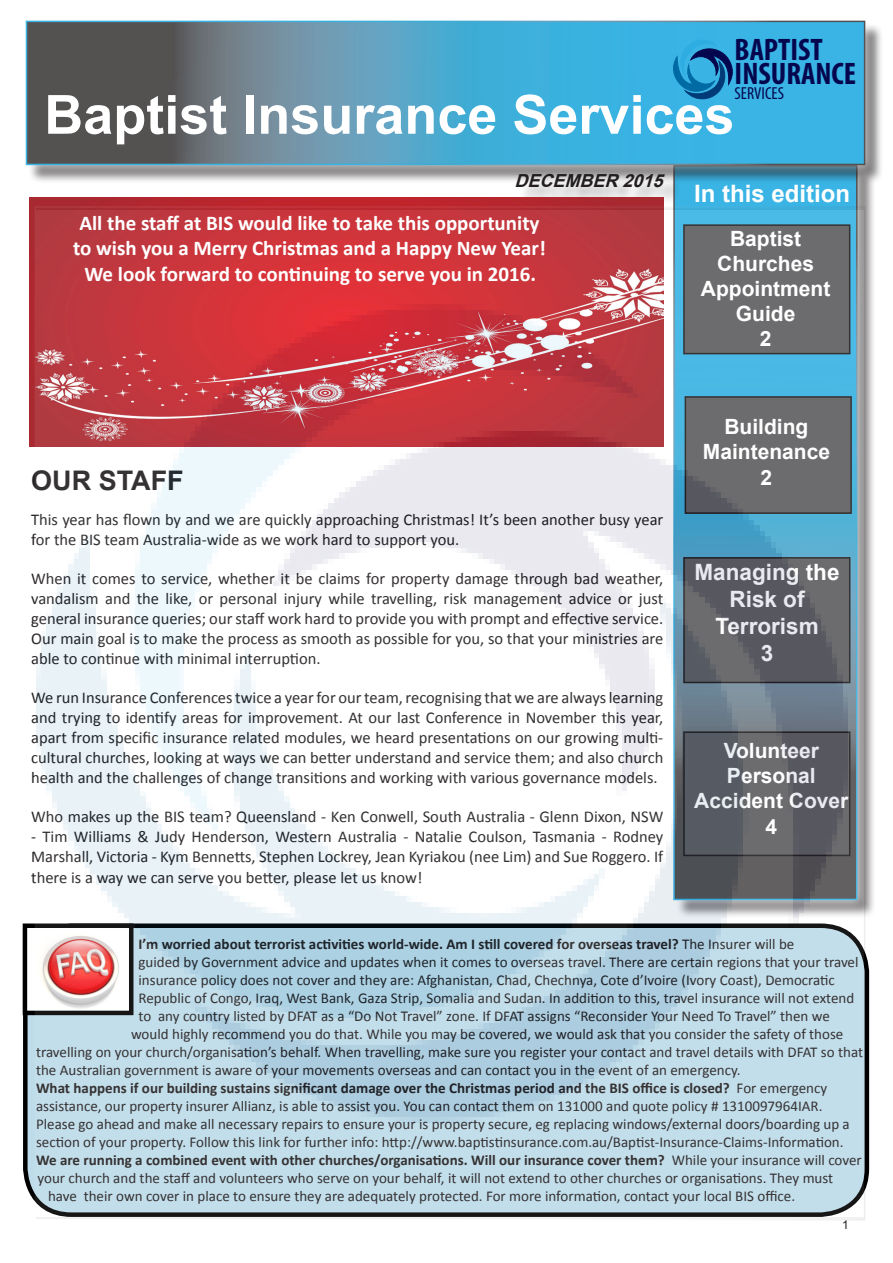
<style>
.page{position:relative;width:893px;height:1263px;background:#fff}
.page>*{position:absolute;margin:0;border:0;box-sizing:border-box;transform-origin:0 0}
.t1{font:700 54px "Arial";color:#fff}
.t2{font:700 condensed 31.2px/24.5px "Myriad Pro";color:#05074e}
.Heading_1{font:700 27px "Arial";color:#231f20}
.t3{font:700 24px "Arial";color:#fff}
.t4{font:700 22.5px/27px "Arial";color:#fff;text-align:center}
.t5{font:700 21px/25.2px "Calibri";color:#fff;text-align:center}
.t6{font:700 21px/25.2px "Arial";color:#fff;text-align:center}
.t7{font:italic 700 18px "Arial";color:#231f20}
.t8{font:condensed 17.4px "Myriad Pro";color:#05074e}
.t9{font:16.5px/19.8px "Calibri";color:#231f20}
.Paragraph_Style_1{font:15px/18px "Calibri";color:#231f20}
.Paragraph_Style_1-2{font:700 15px "Calibri";color:#231f20}
.t10{font:12px "Arial";color:#231f20}
.s1{font-weight:400}
.s2{font-weight:700}
</style>
<div class="page">
<div style="left:676px;top:167px;width:200px;height:752px;background:#231f20;opacity:.75"></div>
<div style="left:674px;top:166px;width:183px;height:733px;background:#39b4e5"></div>
<div style="left:519px;top:177px;width:164px;height:29px;background:#231f20;opacity:.32"></div>
<img style="left:30px;top:198px;width:633px;height:248px">
<div style="left:23px;top:923px;width:110px;height:92px;border:4px solid #000"></div>
<div style="left:28px;top:23px;width:856px;height:161px;background:#231f20;opacity:.75"></div>
<div style="left:16px;top:11px;width:859px;height:164px;background:#fff;opacity:.75"></div>
<svg style="left:29px;top:24px;width:833px;height:138px;background:#4e95b2"></svg>
<img style="left:37px;top:210px;width:826px;height:1006px">
<svg style="left:673px;top:37px;width:61px;height:64px;background:#268bc0"></svg>
<h2 class="t2" style="left:735px;top:37px;width:123px">BAPTIST<br>INSURANCE</h2>
<p class="t8" style="left:735px;top:83px;width:51px">SERVICES</p>
<h1 class="t1" style="left:44px;top:79px;width:692px">Baptist Insurance Services</h1>
<p class="t7" style="left:514px;top:169px;width:157px">DECEMBER2015</p>
<p class="t5" style="left:73px;top:211px;width:474px">All the staff at BIS would like to take this opportunity to wish you a Merry Christmas and a Happy New Year!<br>We look forward to continuing to serve you in 2016.</p>
<p class="t3" style="left:694px;top:178px;width:158px">In this edition</p>
<p class="t6" style="left:701px;top:226px;width:131px">Baptist<br>Churches<br>Appointment<br>Guide</p>
<p class="t6" style="left:760px;top:327px;width:13px">2</p>
<p class="Heading_1" style="left:31px;top:462px;width:154px">OUR STAFF</p>
<p class="t9" style="left:31px;top:510px;width:634px">This year has flown by and we are quickly approaching Christmas! It’s been another busy year for the BIS team Australia-wide as we work hard to support you.</p>
<p class="t9" style="left:31px;top:569px;width:634px;text-align:justify">When it comes to service, whether it be claims for property damage through bad weather, vandalism and the like, or personal injury while travelling, risk management advice or just general insurance queries; our staff work hard to provide you with prompt and effective service.<br>Our main goal is to make the process as smooth as possible for you, so that your ministries are able to continue with minimal interruption.</p>
<p class="t9" style="left:31px;top:688px;width:634px;text-align:justify">We run Insurance Conferences twice a year for our team, recognising that we are always learning and trying to identify areas for improvement. At our last Conference in November this year, apart from specific insurance related modules, we heard presentations on our growing multi&shy;cultural churches, looking at ways we can better understand and service them; and also church health and the challenges of change transitions and working with various governance models.</p>
<p class="t9" style="left:31px;top:807px;width:634px">Who makes up the BIS team? Queensland - Ken Conwell, South Australia - Glenn Dixon, NSW</p>
<p class="t9" style="left:31px;top:826px;width:634px">- Tim Williams &amp; Judy Henderson, Western Australia - Natalie Coulson, Tasmania - Rodney<br>Marshall, Victoria - Kym Bennetts, Stephen Lockrey, Jean Kyriakou (nee Lim) and Sue Roggero. If</p>
<p class="t9" style="left:31px;top:868px;width:393px">there is a way we can serve you better, please let us know!</p>
<p class="t6" style="left:703px;top:415px;width:129px">Building<br>Maintenance</p>
<p class="t6" style="left:761px;top:465px;width:13px">2</p>
<p class="t4" style="left:694px;top:559px;width:147px">Managing the<br>Risk of</p>
<p class="t4" style="left:715px;top:613px;width:105px">Terrorism</p>
<p class="t4" style="left:761px;top:640px;width:14px">3</p>
<p class="t6" style="left:724px;top:739px;width:97px">Volunteer</p>
<p class="t6" style="left:727px;top:764px;width:90px">Personal</p>
<p class="t6" style="left:694px;top:789px;width:156px">Accident Cover</p>
<p class="t6" style="left:765px;top:814px;width:13px">4</p>
<p class="Paragraph_Style_1-2" style="left:139px;top:935px;width:657px">I’m worried about terrorist activities world-wide. Am I still covered for overseas travel? <span class="s1">The Insurer will be</span></p>
<p class="Paragraph_Style_1" style="left:139px;top:953px;width:721px">guided by Government advice and updates when it comes to overseas travel. There are certain regions that your travel</p>
<p class="Paragraph_Style_1" style="left:139px;top:971px;width:698px">insurance policy does not cover and they are: Afghanistan, Chad, Chechnya, Cote d’Ivoire (Ivory Coast), Democratic</p>
<p class="Paragraph_Style_1" style="left:139px;top:989px;width:717px">Republic of Congo, Iraq, West Bank, Gaza Strip, Somalia and Sudan. In addition to this, travel insurance will not extend</p>
<p class="Paragraph_Style_1" style="left:139px;top:1007px;width:693px">to any country listed by DFAT as a “Do Not Travel” zone. If DFAT assigns “Reconsider Your Need To Travel” then we</p>
<p class="Paragraph_Style_1" style="left:131px;top:1025px;width:714px">would highly recommend you do that. While you may be covered, we would ask that you consider the safety of those</p>
<p class="Paragraph_Style_1" style="left:36px;top:1043px;width:828px">travelling on your church/organisation’s behalf. When travelling, make sure you register your contact and travel details with DFAT so that</p>
<p class="Paragraph_Style_1" style="left:36px;top:1061px;width:706px">the Australian government is aware of your movements overseas and can contact you in the event of an emergency.</p>
<p class="Paragraph_Style_1" style="left:36px;top:1079px;width:815px"><span class="s2">What happens if our building sustains significant damage over the Christmas period and the BIS office is closed?</span> For emergency assistance, our property insurer Allianz, is able to assist you. You can contact them on 131000 and quote policy # 1310097964IAR.<br>Please go ahead and make all necessary repairs to ensure your is property secure, eg replacing windows/external doors/boarding up a section of your property. Follow this link for further info: http://www.baptistinsurance.com.au/Baptist-Insurance-Claims-Information.</p>
<p class="Paragraph_Style_1-2" style="left:36px;top:1151px;width:827px">We are running a combined event with other churches/organisations. Will our insurance cover them? <span class="s1">While your insurance will cover</span></p>
<p class="Paragraph_Style_1" style="left:38px;top:1169px;width:797px">your church and the staff and volunteers who serve on your behalf, it will not extend to other churches or organisations. They must</p>
<p class="Paragraph_Style_1" style="left:48px;top:1187px;width:749px">have their own cover in place to ensure they are adequately protected. For more information, contact your local BIS office.</p>
<p class="t10" style="left:842px;top:1217px;width:8px">1</p>
</div>
